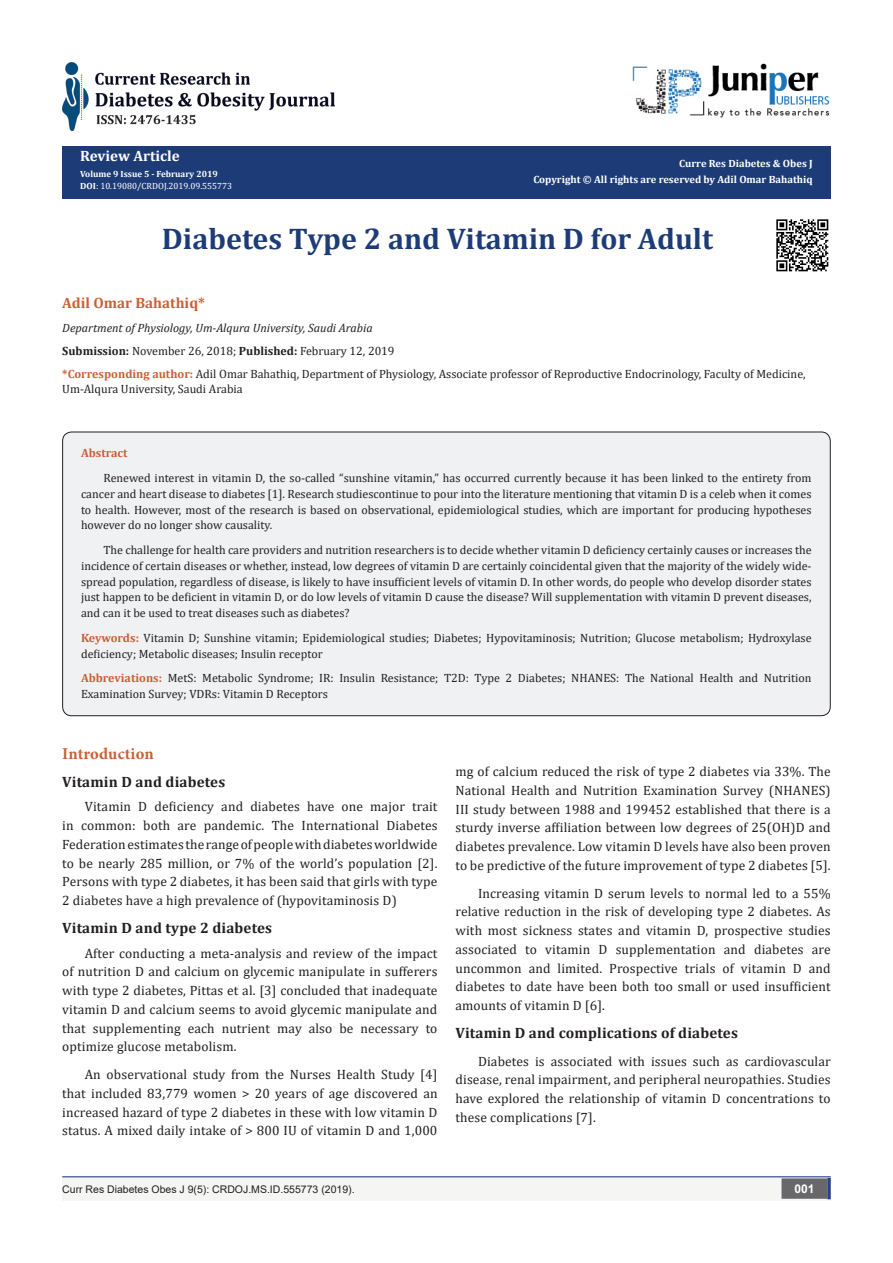
<style>
.page{position:relative;width:893px;height:1263px;background:#fff}
.page>*{position:absolute;margin:0;border:0;box-sizing:border-box;transform-origin:0 0}
.t1{font:700 30px "Cambria";color:#1d3c77}
.t2{font:700 16.5px "Minion Pro";letter-spacing:.005em;color:#ca5f37}
.t3{font:700 15px "Cambria";letter-spacing:.01em;color:#231f20}
.t4{font:700 15px "Cambria";color:#ca6035}
.t5{font:700 15px "Cambria";color:#fff}
.t6{font:13.5px/18.8px "Cambria";letter-spacing:.01em;color:#231f20;text-align:justify}
.t7{font:12px/15.8px "Cambria";color:#231f20}
.t8{font:italic 12px "Cambria";color:#231f20}
.t9{font:700 12px "Cambria";color:#ca5f37}
.t10{font:700 12px "Arial";color:#fff}
.t11{font:700 10.5px "Cambria";color:#fff}
.t12{font:10.5px "Arial";color:#231f20}
.t13{font:9px "Cambria";color:#fff}
.t14{font:700 9px "Cambria";color:#fff}
.s1{font-weight:700;color:#fffefc}
.s2{font-weight:700}
.s3{font-weight:700;color:#ca6035}
.s4{font-weight:700;color:#ca5f37}
</style>
<div class="page">
<div style="left:62px;top:146px;width:769px;height:52px;background:#1d3c77"></div>
<div style="left:62px;top:1177px;width:494px;height:24px;background:#f5f5f4"></div>
<div style="left:503px;top:1177px;width:328px;height:24px;background:#f5f5f4"></div>
<div style="left:782px;top:1179px;width:45px;height:19px;background:#68676a"></div>
<div style="left:781px;top:1178px;width:46px;height:21px;border:2px solid #68676a"></div>
<svg style="left:827px;top:1178px;width:4px;height:21px"></svg>
<hr style="left:62px;top:1176px;width:769px;height:1px;background:#253f8e">
<img style="left:633px;top:63px;width:197px;height:55px">
<img style="left:62px;top:62px;width:273px;height:69px">
<div style="left:63px;top:432px;width:767px;height:284px;background:#f0f1f2;border-radius:9px"></div>
<img style="left:776px;top:219px;width:53px;height:53px">
<p class="t5" style="left:80px;top:145px;width:101px">Review Article</p>
<p class="t14" style="left:80px;top:167px;width:139px">Volume 9 Issue 5 - February 2019</p>
<p class="t13" style="left:80px;top:180px;width:153px"><span class="s1">DOI</span>: 10.19080/CRDOJ.2019.09.555773</p>
<p class="t11" style="left:679px;top:156px;width:135px">Curre Res Diabetes &amp; Obes J</p>
<p class="t11" style="left:533px;top:172px;width:281px">Copyright © All rights are reserved by Adil Omar Bahathiq</p>
<p class="t1" style="left:162px;top:218px;width:553px">Diabetes Type 2 and Vitamin D for Adult</p>
<p class="t4" style="left:62px;top:292px;width:144px">Adil Omar Bahathiq*</p>
<p class="t8" style="left:62px;top:319px;width:312px">Department of Physiology, Um-Alqura University, Saudi Arabia</p>
<p class="t7" style="left:62px;top:343px;width:334px"><span class="s2">Submission:</span> November 26, 2018; <span class="s2">Published:</span> February 12, 2019</p>
<p class="t7" style="left:62px;top:367px;width:745px;line-height:14.4px"><span class="s3">*Corresponding author:</span> Adil Omar Bahathiq, Department of Physiology, Associate professor of Reproductive Endocrinology, Faculty of Medicine,<br>Um-Alqura University, Saudi Arabia</p>
<p class="t9" style="left:81px;top:445px;width:48px">Abstract</p>
<p class="t7" style="left:81px;top:470px;width:732px;text-align:justify;text-indent:22px">Renewed interest in vitamin D, the so-called “sunshine vitamin,” has occurred currently because it has been linked to the entirety from cancer and heart disease to diabetes [1]. Research studiescontinue to pour into the literature mentioning that vitamin D is a celeb when it comes to health. However, most of the research is based on observational, epidemiological studies, which are important for producing hypotheses however do no longer show causality.</p>
<p class="t7" style="left:81px;top:542px;width:732px;text-align:justify;text-indent:22px">The challenge for health care providers and nutrition researchers is to decide whether vitamin D deficiency certainly causes or increases the incidence of certain diseases or whether, instead, low degrees of vitamin D are certainly coincidental given that the majority of the widely wide&shy;spread population, regardless of disease, is likely to have insufficient levels of vitamin D. In other words, do people who develop disorder states just happen to be deficient in vitamin D, or do low levels of vitamin D cause the disease? Will supplementation with vitamin D prevent diseases, and can it be used to treat diseases such as diabetes?</p>
<p class="t7" style="left:81px;top:630px;width:732px"><span class="s4">Keywords:</span> Vitamin D; Sunshine vitamin; Epidemiological studies; Diabetes; Hypovitaminosis; Nutrition; Glucose metabolism; Hydroxylase deficiency; Metabolic diseases; Insulin receptor</p>
<p class="t7" style="left:81px;top:670px;width:732px"><span class="s4">Abbreviations:</span> MetS: Metabolic Syndrome; IR: Insulin Resistance; T2D: Type 2 Diabetes; NHANES: The National Health and Nutrition<br>Examination Survey; VDRs: Vitamin D Receptors</p>
<p class="t2" style="left:62px;top:742px;width:93px">Introduction</p>
<p class="t3" style="left:62px;top:771px;width:165px">Vitamin D and diabetes</p>
<p class="t6" style="left:62px;top:797px;width:377px;text-indent:22px">Vitamin D deficiency and diabetes have one major trait in common: both are pandemic. The International Diabetes Federation estimates the range of people with diabetes worldwide to be nearly 285 million, or 7% of the world’s population [2].<br>Persons with type 2 diabetes, it has been said that girls with type 2 diabetes have a high prevalence of (hypovitaminosis D)</p>
<p class="t3" style="left:62px;top:917px;width:211px">Vitamin D and type 2 diabetes</p>
<p class="t6" style="left:62px;top:943px;width:377px;text-indent:22px">After conducting a meta-analysis and review of the impact of nutrition D and calcium on glycemic manipulate in sufferers with type 2 diabetes, Pittas et al. [3] concluded that inadequate vitamin D and calcium seems to avoid glycemic manipulate and that supplementing each nutrient may also be necessary to optimize glucose metabolism.</p>
<p class="t6" style="left:62px;top:1065px;width:377px;text-indent:22px">An observational study from the Nurses Health Study [4] that included 83,779 women &gt; 20 years of age discovered an increased hazard of type 2 diabetes in these with low vitamin D status. A mixed daily intake of &gt; 800 IU of vitamin D and 1,000</p>
<p class="t6" style="left:455px;top:762px;width:377px">mg of calcium reduced the risk of type 2 diabetes via 33%. The National Health and Nutrition Examination Survey (NHANES)<br>III study between 1988 and 199452 established that there is a sturdy inverse affiliation between low degrees of 25(OH)D and diabetes prevalence. Low vitamin D levels have also been proven to be predictive of the future improvement of type 2 diabetes [5].</p>
<p class="t6" style="left:455px;top:883px;width:377px;text-indent:22px">Increasing vitamin D serum levels to normal led to a 55% relative reduction in the risk of developing type 2 diabetes. As with most sickness states and vitamin D, prospective studies associated to vitamin D supplementation and diabetes are uncommon and limited. Prospective trials of vitamin D and diabetes to date have been both too small or used insufficient amounts of vitamin D [6].</p>
<p class="t3" style="left:455px;top:1022px;width:284px">Vitamin D and complications of diabetes</p>
<p class="t6" style="left:455px;top:1051px;width:377px;text-indent:22px">Diabetes is associated with issues such as cardiovascular disease, renal impairment, and peripheral neuropathies. Studies have explored the relationship of vitamin D concentrations to these complications [7].</p>
<p class="t12" style="left:62px;top:1182px;width:294px">Curr Res Diabetes Obes J 9(5): CRDOJ.MS.ID.555773 (2019).</p>
<p class="t10" style="left:794px;top:1180px;width:22px">001</p>
</div>
